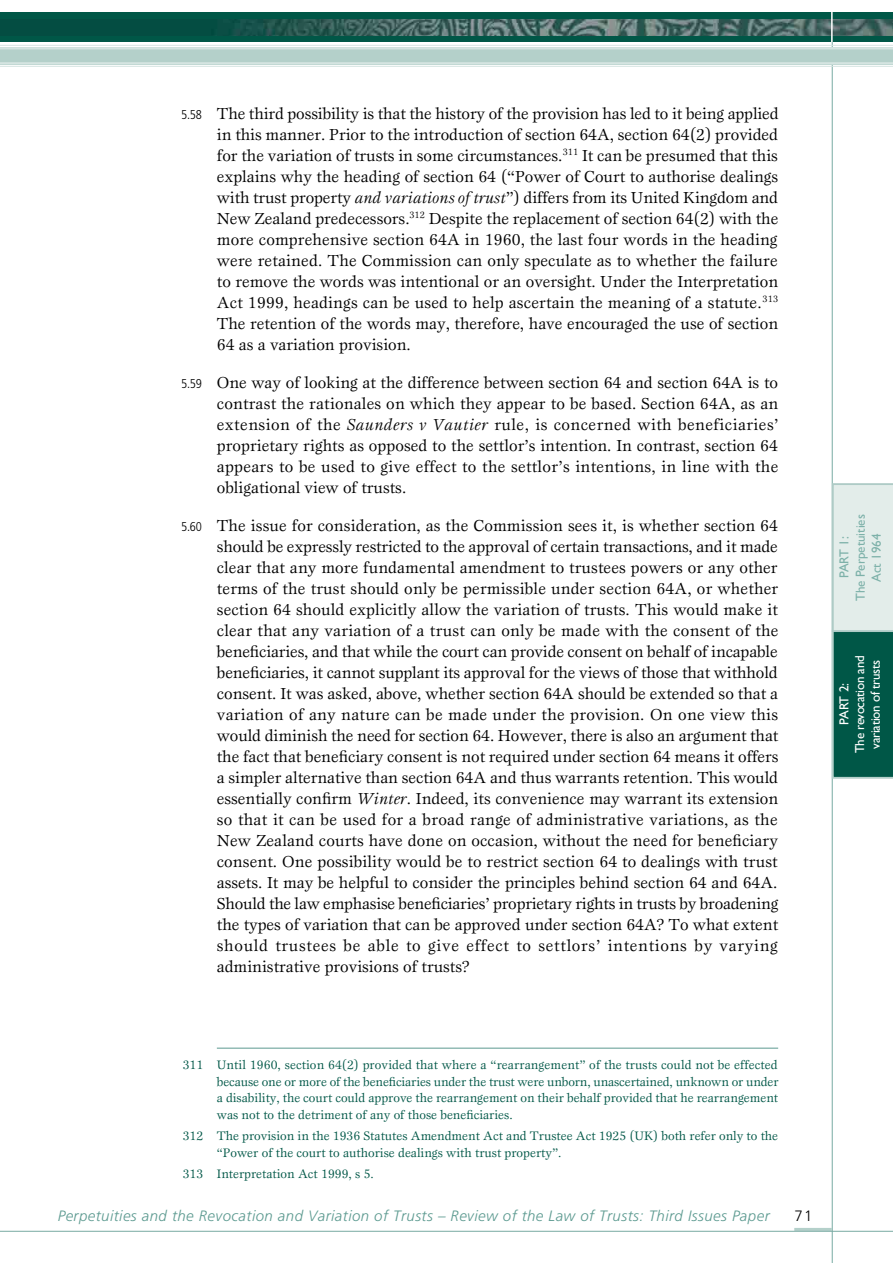
<style>
.page{position:relative;width:893px;height:1263px;background:#fff}
.page>*{position:absolute;margin:0;border:0;box-sizing:border-box;transform-origin:0 0}
.t1{font:16.5px/21px "Esprit Maori";color:#000;text-align:justify}
.t2{font:italic 300 15px "Frutiger Maori";letter-spacing:.03em;color:#5c9a90}
.t3{font:300 15px "Frutiger";color:#000}
.t4{font:13.05px/15.6px "Gill Sans";letter-spacing:-.02em;color:#fff;text-align:center}
.t5{font:13.05px/16px "Gill Sans";color:#7db1a9;text-align:center}
.t6{font:12.75px/16.5px "Esprit Maori";color:#005747;text-align:justify}
.s1{font-family:"Frutiger";font-weight:300;font-stretch:condensed;font-size:12.75px}
.s2{font-style:italic}
</style>
<div class="page">
<hr style="left:832px;top:42px;width:1px;height:1221px;background:#78aaa3">
<div style="left:0;top:12px;width:893px;height:30px;background:#005747"></div>
<svg style="left:0;top:45px;width:893px;height:22px;background:#c4dad5"></svg>
<img style="left:211px;top:19px;width:682px;height:16px">
<hr style="left:831px;top:9px;width:2px;height:33px;background:#fff">
<hr style="left:217px;top:1048px;width:561px;height:1px;background:#5c9a90">
<hr style="left:794px;top:1228px;width:38px;height:3px;background:#b4d0ca">
<hr style="left:0;top:1231px;width:893px;height:1px;background:#78aaa3">
<svg style="left:831px;top:482px;width:62px;height:298px;background:#78a69d"></svg>
<p class="t1" style="left:217px;top:102px;width:563px;text-indent:-36px"><span class="s1">5.58</span> The third possibility is that the history of the provision has led to it being applied in this manner. Prior to the introduction of section 64A, section 64(2) provided for the variation of trusts in some circumstances.<sup>311</sup> It can be presumed that this explains why the heading of section 64 (“Power of Court to authorise dealings with trust property <span class="s2">and variations of trust</span>”) differs from its United Kingdom and New Zealand predecessors.<sup>312</sup> Despite the replacement of section 64(2) with the more comprehensive section 64A in 1960, the last four words in the heading were retained. The Commission can only speculate as to whether the failure to remove the words was intentional or an oversight. Under the Interpretation Act 1999, headings can be used to help ascertain the meaning of a statute.<sup>313<br></sup>The retention of the words may, therefore, have encouraged the use of section 64 as a variation provision.</p>
<p class="t1" style="left:217px;top:371px;width:563px;text-indent:-36px"><span class="s1">5.59</span> One way of looking at the difference between section 64 and section 64A is to contrast the rationales on which they appear to be based. Section 64A, as an extension of the <span class="s2">Saunders v Vautier</span> rule, is concerned with beneficiaries’ proprietary rights as opposed to the settlor’s intention. In contrast, section 64 appears to be used to give effect to the settlor’s intentions, in line with the obligational view of trusts.</p>
<p class="t1" style="left:217px;top:514px;width:563px;text-indent:-36px"><span class="s1">5.60</span> The issue for consideration, as the Commission sees it, is whether section 64 should be expressly restricted to the approval of certain transactions, and it made clear that any more fundamental amendment to trustees powers or any other terms of the trust should only be permissible under section 64A, or whether section 64 should explicitly allow the variation of trusts. This would make it clear that any variation of a trust can only be made with the consent of the beneficiaries, and that while the court can provide consent on behalf of incapable beneficiaries, it cannot supplant its approval for the views of those that withhold consent. It was asked, above, whether section 64A should be extended so that a variation of any nature can be made under the provision. On one view this would diminish the need for section 64. However, there is also an argument that the fact that beneficiary consent is not required under section 64 means it offers a simpler alternative than section 64A and thus warrants retention. This would essentially confirm <span class="s2">Winter</span>. Indeed, its convenience may warrant its extension so that it can be used for a broad range of administrative variations, as the New Zealand courts have done on occasion, without the need for beneficiary consent. One possibility would be to restrict section 64 to dealings with trust assets. It may be helpful to consider the principles behind section 64 and 64A.<br>Should the law emphasise beneficiaries’ proprietary rights in trusts by broadening the types of variation that can be approved under section 64A? To what extent should trustees be able to give effect to settlors’ intentions by varying administrative provisions of trusts?</p>
<p class="t5" style="left:836px;top:601px;width:88px;rotate:-90deg">part 1:<br>The Perpetuities<br>Act 1964</p>
<p class="t4" style="left:836px;top:753px;width:99px;rotate:-90deg">part 2:<br>The revocation and variation of trusts</p>
<p class="t6" style="left:217px;top:1057px;width:563px;text-indent:-34px">311 Until 1960, section 64(2) provided that where a “rearrangement” of the trusts could not be effected because one or more of the beneficiaries under the trust were unborn, unascertained, unknown or under a disability, the court could approve the rearrangement on their behalf provided that he rearrangement was not to the detriment of any of those beneficiaries.</p>
<p class="t6" style="left:217px;top:1127px;width:563px;text-indent:-34px">312 The provision in the 1936 Statutes Amendment Act and Trustee Act 1925 (UK) both refer only to the “Power of the court to authorise dealings with trust property”.</p>
<p class="t6" style="left:183px;top:1165px;width:193px">313 Interpretation Act 1999, s 5.</p>
<p class="t2" style="left:58px;top:1207px;width:713px">Perpetuities and the Revocation and Variation of Trusts – Review of the Law of Trusts: Third Issues Paper</p>
<p class="t3" style="left:794px;top:1207px;width:20px">71</p>
</div>
